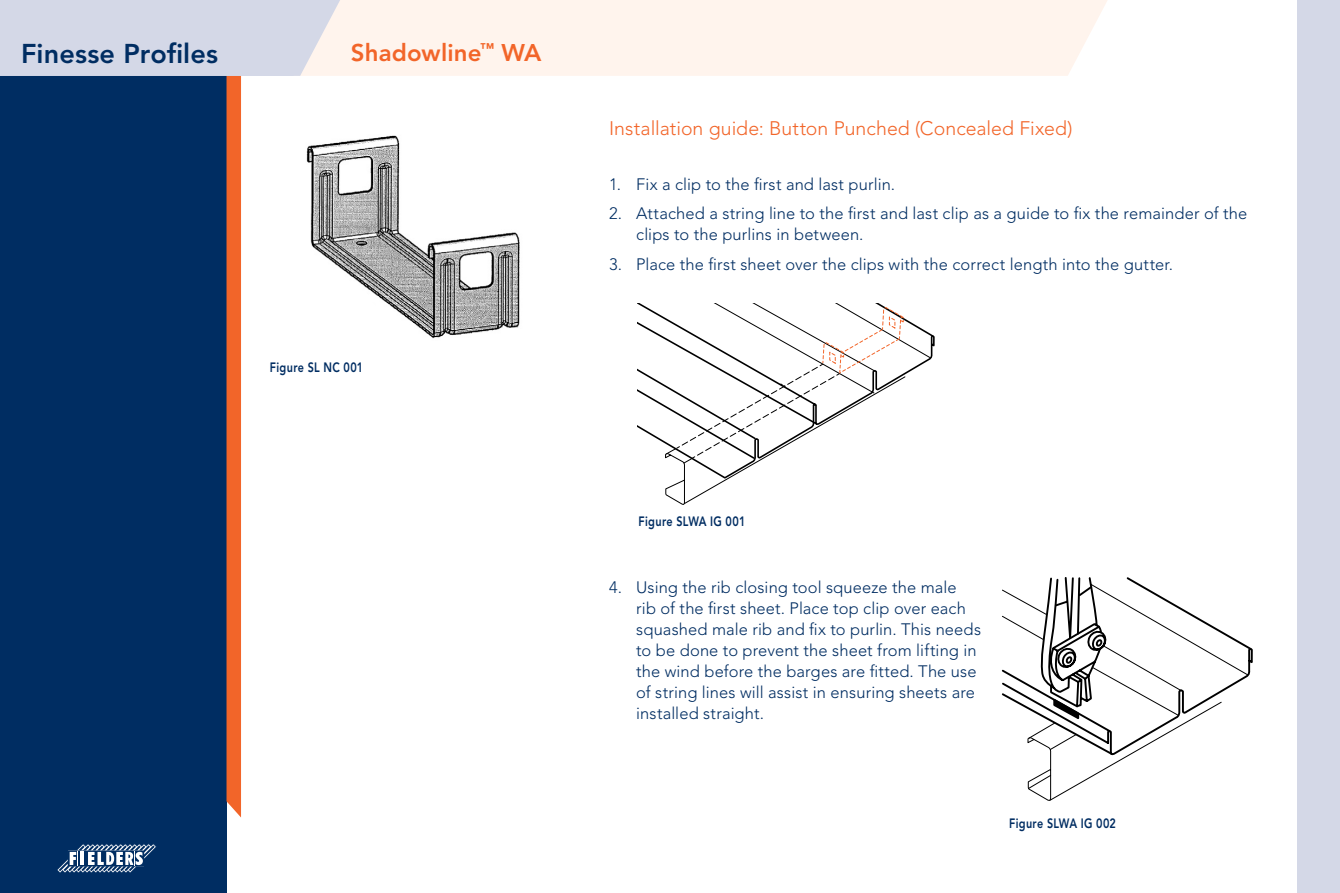
<style>
.page{position:relative;width:1340px;height:893px;background:#fff}
.page>*{position:absolute;margin:0;border:0;box-sizing:border-box;transform-origin:0 0}
.t1{font:800 27px "Avenir";letter-spacing:.005em;color:#002d62}
.t2{font:800 24px "Avenir";letter-spacing:.005em;color:#f26529}
.t3{font:300 19.5px "Avenir";color:#f26529}
.t4{font:300 16.5px/21px "Avenir";letter-spacing:.005em;color:#002d62}
.t5{font:800 13.5px "Avenir";letter-spacing:.03em;color:#002d62;scale:.8 1}
</style>
<div class="page">
<div style="left:1297px;top:0;width:42px;height:893px;background:#d4d8e7"></div>
<div style="left:0;top:0;width:226px;height:893px;background:#002d62"></div>
<svg style="left:57px;top:844px;width:100px;height:29px"></svg>
<div style="left:340px;top:0;width:767px;height:76px;background:#fff4ed"></div>
<img style="left:340px;top:135px;width:180px;height:204px">
<svg style="left:0;top:0;width:340px;height:817px"></svg>
<svg style="left:637px;top:304px;width:297px;height:201px"></svg>
<svg style="left:1001px;top:577px;width:251px;height:224px"></svg>
<div style="left:12px;top:103px;width:205px;height:306px;background:#002d62"></div>
<p class="t1" style="left:21px;top:38px;width:198px">Finesse Profiles</p>
<p class="t2" style="left:351px;top:38px;width:192px">Shadowline<sup>™</sup> WA</p>
<p class="t5" style="left:270px;top:359px;width:118px">Figure SL NC 001</p>
<p class="t3" style="left:609px;top:117px;width:465px">Installation guide: Button Punched (Concealed Fixed)</p>
<p class="t4" style="left:609px;top:173px;width:287px">1. Fix a clip to the first and last purlin.</p>
<p class="t4" style="left:636px;top:203px;width:612px;text-indent:-27px">2. Attached a string line to the first and last clip as a guide to fix the remainder of the clips to the purlins in between.</p>
<p class="t4" style="left:609px;top:253px;width:565px">3. Place the first sheet over the clips with the correct length into the gutter.</p>
<p class="t5" style="left:638px;top:513px;width:135px">Figure SLWA IG 001</p>
<p class="t4" style="left:636px;top:577px;width:346px;text-indent:-27px">4. Using the rib closing tool squeeze the male<br>rib of the first sheet. Place top clip over each squashed male rib and fix to purlin. This needs to be done to prevent the sheet from lifting in the wind before the barges are fitted. The use of string lines will assist in ensuring sheets are installed straight.</p>
<p class="t5" style="left:1009px;top:816px;width:135px">Figure SLWA IG 002</p>
</div>
